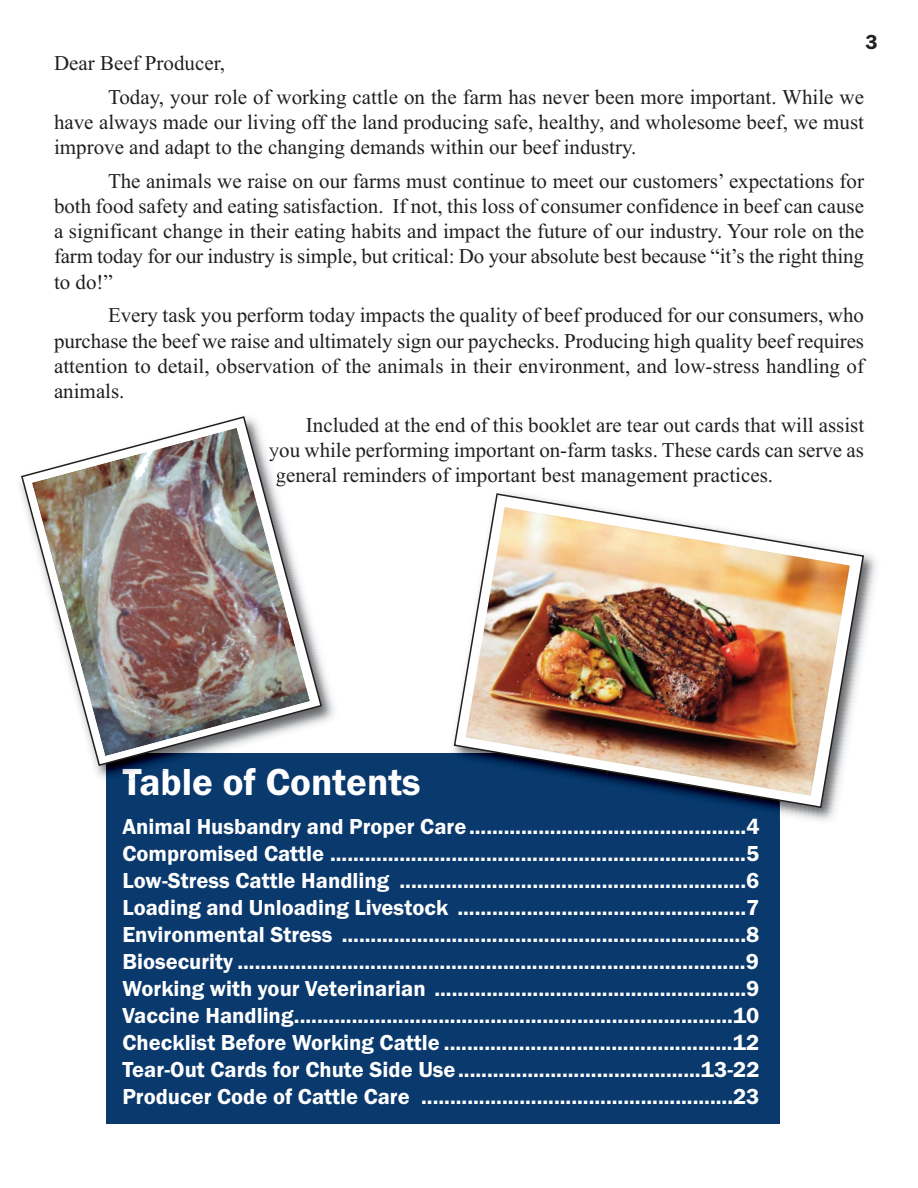
<style>
.page{position:relative;width:918px;height:1188px;background:#fff}
.page>*{position:absolute;margin:0;border:0;box-sizing:border-box;transform-origin:0 0}
.t1{font:600 39px "Franklin Gothic";color:#fff}
.t2{font:600 22.5px/27px "Franklin Gothic";color:#fff;text-align:justify}
.t3{font:21px/25.2px "Times New Roman";color:#231f20}
.t4{font:600 21px "Franklin Gothic";color:#231f20}
</style>
<div class="page">
<div style="left:106px;top:753px;width:674px;height:370px;background:#0a396d"></div>
<img style="left:452px;top:554px;width:424px;height:267px">
<img style="left:452px;top:753px;width:328px;height:66px">
<img style="left:453px;top:493px;width:412px;height:316px">
<img style="left:122px;top:768px;width:47px;height:12px">
<img style="left:20px;top:416px;width:303px;height:351px">
<p class="t4" style="left:866px;top:34px;width:14px">3</p>
<p class="t3" style="left:108px;top:48px;width:758px;line-height:33.8px;text-indent:-54px">Dear Beef Producer,<br>Today, your role of working cattle on the farm has never been more important. While we</p>
<p class="t3" style="left:54px;top:111px;width:812px">have always made our living off the land producing safe, healthy, and wholesome beef, we must improve and adapt to the changing demands within our beef industry.</p>
<p class="t3" style="left:54px;top:170px;width:812px;text-align:justify;text-indent:54px">The animals we raise on our farms must continue to meet our customers’ expectations for both food safety and eating satisfaction. If not, this loss of consumer confidence in beef can cause a significant change in their eating habits and impact the future of our industry. Your role on the farm today for our industry is simple, but critical: Do your absolute best because “it’s the right thing to do!”</p>
<p class="t3" style="left:54px;top:305px;width:812px;text-align:justify;text-indent:54px">Every task you perform today impacts the quality of beef produced for our consumers, who purchase the beef we raise and ultimately sign our paychecks. Producing high quality beef requires attention to detail, observation of the animals in their environment, and low-stress handling of animals.</p>
<p class="t3" style="left:306px;top:414px;width:560px">Included at the end of this booklet are tear out cards that will assist</p>
<p class="t3" style="left:269px;top:439px;width:597px">you while performing important on-farm tasks. These cards can serve as</p>
<p class="t3" style="left:276px;top:464px;width:499px">general reminders of important best management practices.</p>
<h1 class="t1" style="left:122px;top:768px;width:300px">Table of Contents</h1>
<p class="t2" style="left:122px;top:815px;width:639px">Animal Husbandry and Proper Care................................................4<br>Compromised Cattle ........................................................................5<br>Low-Stress Cattle Handling ............................................................6<br>Loading and Unloading Livestock ..................................................7<br>Environmental Stress ......................................................................8<br>Biosecurity ........................................................................................9<br>Working with your Veterinarian ......................................................9<br>Vaccine Handling............................................................................10<br>Checklist Before Working Cattle ..................................................12<br>Tear-Out Cards for Chute Side Use..........................................13-22<br>Producer Code of Cattle Care ......................................................23</p>
</div>
